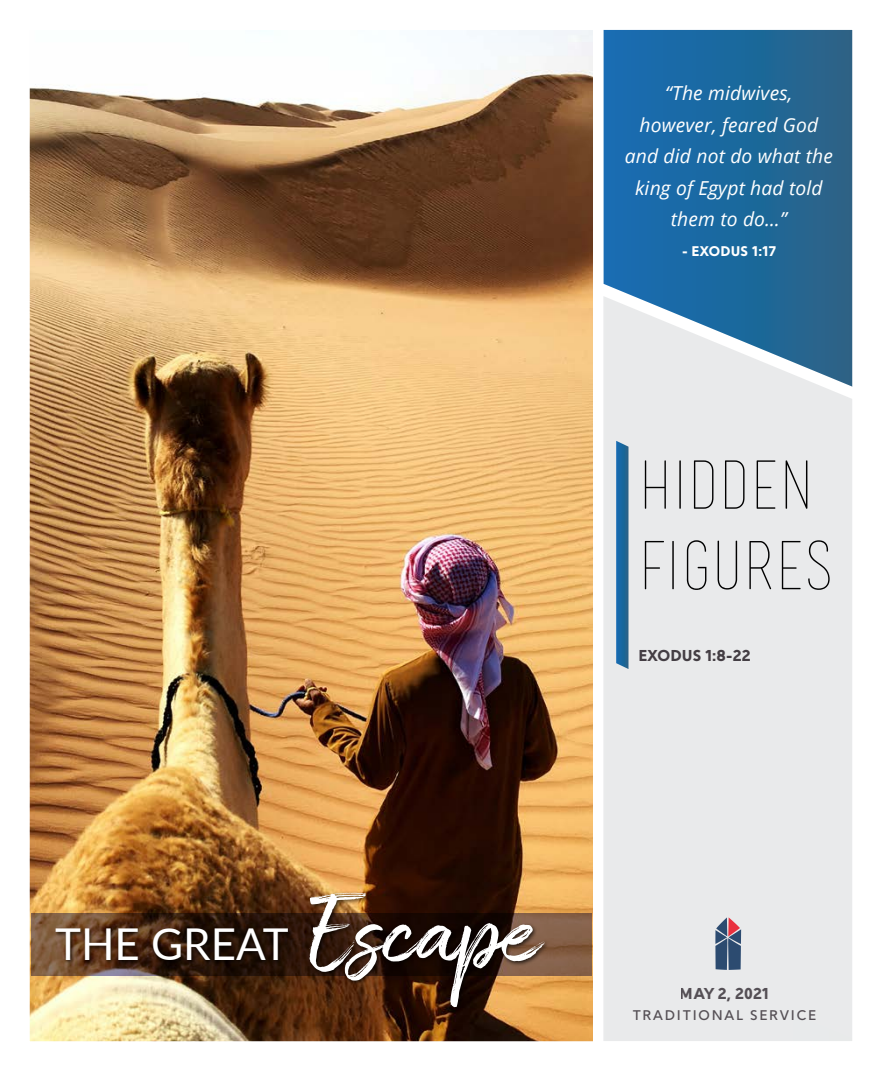
<style>
.page{position:relative;width:882px;height:1071px;background:#fff}
.page>*{position:absolute;margin:0;border:0;box-sizing:border-box;transform-origin:0 0}
.t1{font:102.55px "Amithen";color:#fff}
.t2{font:100 66.5px/80.5px "Mensch";letter-spacing:-.01em;color:#000}
.t3{font:43.93px "Lato";color:#fff}
.t4{font:italic 19.25px/31.5px "Open Sans";letter-spacing:.01em;color:#fff;text-align:center}
.t5{font:800 15.75px "Gentleman 900";letter-spacing:.01em;color:#443e44}
.t6{font:500 14px "Gentleman 700";letter-spacing:.13em;color:#443e44}
.t7{font:800 14px "Gentleman 900";letter-spacing:.02em;color:#fff}
</style>
<div class="page">
<img style="left:31px;top:31px;width:561px;height:1009px">
<svg style="left:604px;top:31px;width:247px;height:265px;background:#1f689d"></svg>
<svg style="left:603px;top:296px;width:248px;height:621px;background:#dce1e5"></svg>
<div style="left:603px;top:917px;width:248px;height:123px;background:#e9eaeb"></div>
<svg style="left:616px;top:441px;width:13px;height:228px;background:#2b70a2"></svg>
<svg style="left:32px;top:914px;width:560px;height:62px;background:#835f46"></svg>
<div style="left:54px;top:890px;width:496px;height:122px;background:#000;opacity:.75"></div>
<p class="t4" style="left:625px;top:77px;width:210px">“The midwives, however, feared God and did not do what the king of Egypt had told them to do…”</p>
<p class="t7" style="left:682px;top:242px;width:95px">- EXODUS 1:17</p>
<h2 class="t2" style="left:638px;top:446px;width:197px">HIDDEN<br>FIGURES</h2>
<p class="t5" style="left:638px;top:646px;width:114px">EXODUS 1:8-22</p>
<h3 class="t3" style="left:55px;top:913px;width:235px">THE GREAT</h3>
<h1 class="t1" style="left:309px;top:872px;width:231px">Escape</h1>
<p class="t5" style="left:680px;top:984px;width:91px">MAY 2, 2021</p>
<p class="t6" style="left:633px;top:1007px;width:185px">TRADITIONAL SERVICE</p>
</div>
